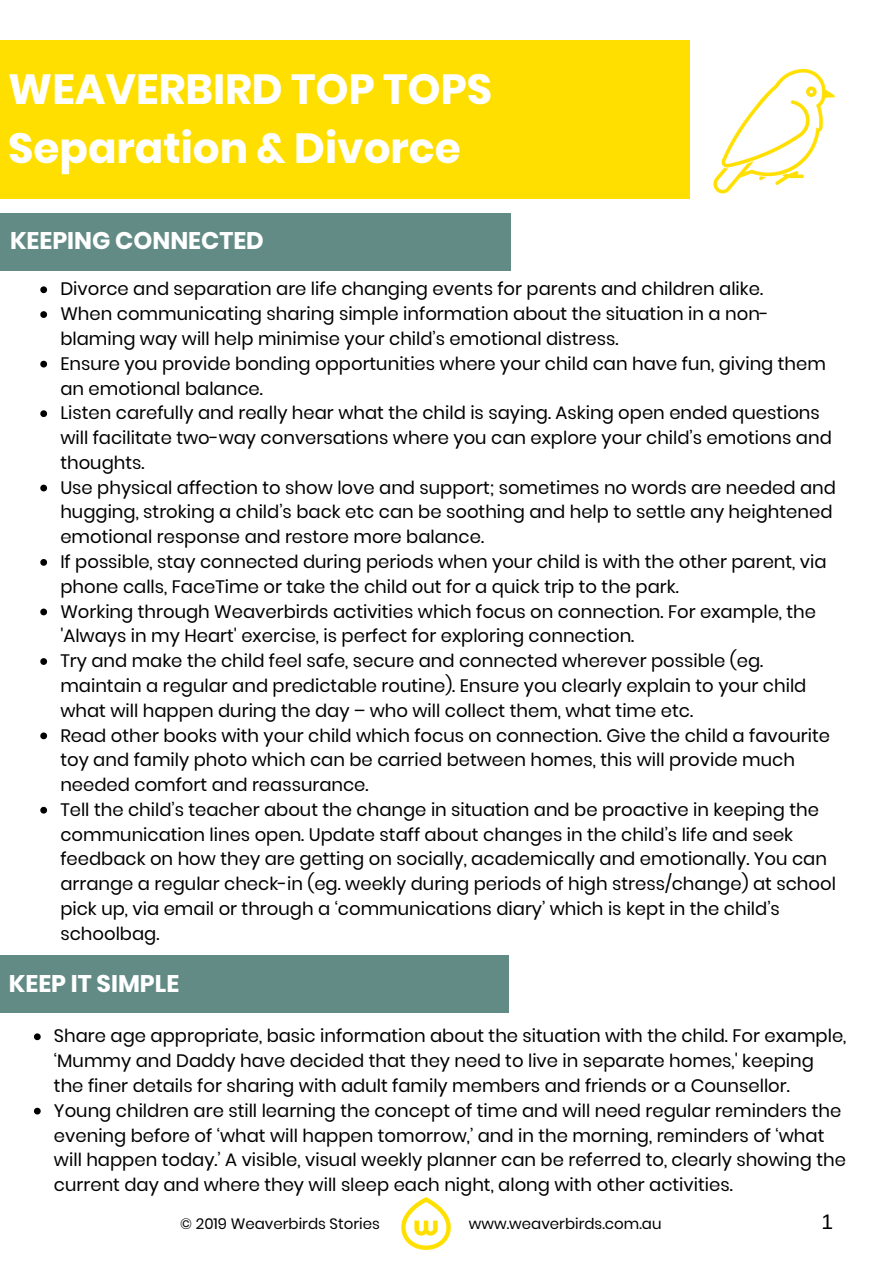
<style>
.page{position:relative;width:894px;height:1264px;background:#fff}
.page>*{position:absolute;margin:0;border:0;box-sizing:border-box;transform-origin:0 0}
.t1{font:700 42px/58.5px "Poppins";color:#fff}
.t2{font:700 24px "Poppins";color:#fff}
.t3{font:21px "Arimo";color:#000}
.t4{font:18px/24.8px "Poppins";color:#000}
.t5{font:15px "Poppins";color:#000}
</style>
<div class="page">
<div style="left:0;top:40px;width:689px;height:158px;background:#ffdf00"></div>
<img style="left:689px;top:43px;width:146px;height:156px">
<div style="left:0;top:214px;width:510px;height:57px;background:#628b86"></div>
<svg style="left:40px;top:286px;width:7px;height:7px"></svg>
<svg style="left:40px;top:311px;width:7px;height:7px"></svg>
<svg style="left:40px;top:361px;width:7px;height:6px"></svg>
<svg style="left:40px;top:410px;width:7px;height:7px"></svg>
<svg style="left:40px;top:484px;width:7px;height:7px"></svg>
<svg style="left:40px;top:559px;width:7px;height:6px"></svg>
<svg style="left:40px;top:608px;width:7px;height:7px"></svg>
<svg style="left:40px;top:658px;width:7px;height:7px"></svg>
<svg style="left:40px;top:732px;width:7px;height:7px"></svg>
<svg style="left:40px;top:806px;width:7px;height:7px"></svg>
<div style="left:0;top:955px;width:508px;height:57px;background:#628b86"></div>
<svg style="left:34px;top:1033px;width:7px;height:7px"></svg>
<svg style="left:34px;top:1107px;width:7px;height:7px"></svg>
<img style="left:401px;top:1197px;width:50px;height:53px">
<h1 class="t1" style="left:8px;top:60px;width:485px">WEAVERBIRD TOP TOPS<br>Separation &amp; Divorce</h1>
<h2 class="t2" style="left:10px;top:224px;width:255px">KEEPING CONNECTED</h2>
<p class="t4" style="left:60px;top:277px;width:776px">Divorce and separation are life changing events for parents and children alike.<br>When communicating sharing simple information about the situation in a non&shy;blaming way will help minimise your child’s emotional distress.<br>Ensure you provide bonding opportunities where your child can have fun, giving them an emotional balance.<br>Listen carefully and really hear what the child is saying. Asking open ended questions will facilitate two-way conversations where you can explore your child’s emotions and thoughts.<br>Use physical affection to show love and support; sometimes no words are needed and hugging, stroking a child’s back etc can be soothing and help to settle any heightened emotional response and restore more balance.<br>If possible, stay connected during periods when your child is with the other parent, via phone calls, FaceTime or take the child out for a quick trip to the park.<br>Working through Weaverbirds activities which focus on connection. For example, the 'Always in my Heart' exercise, is perfect for exploring connection.<br>Try and make the child feel safe, secure and connected wherever possible (eg. maintain a regular and predictable routine). Ensure you clearly explain to your child what will happen during the day – who will collect them, what time etc.<br>Read other books with your child which focus on connection. Give the child a favourite toy and family photo which can be carried between homes, this will provide much needed comfort and reassurance.<br>Tell the child’s teacher about the change in situation and be proactive in keeping the communication lines open. Update staff about changes in the child’s life and seek feedback on how they are getting on socially, academically and emotionally. You can arrange a regular check-in (eg. weekly during periods of high stress/change) at school pick up, via email or through a ‘communications diary’ which is kept in the child’s schoolbag.</p>
<h2 class="t2" style="left:9px;top:966px;width:172px">KEEP IT SIMPLE</h2>
<p class="t4" style="left:54px;top:1023px;width:793px">Share age appropriate, basic information about the situation with the child. For example, ‘Mummy and Daddy have decided that they need to live in separate homes,' keeping the finer details for sharing with adult family members and friends or a Counsellor.<br>Young children are still learning the concept of time and will need regular reminders the evening before of ‘what will happen tomorrow,’ and in the morning, reminders of ‘what will happen today.’ A visible, visual weekly planner can be referred to, clearly showing the current day and where they will sleep each night, along with other activities.</p>
<p class="t5" style="left:180px;top:1212px;width:201px">© 2019 Weaverbirds Stories</p>
<p class="t5" style="left:469px;top:1212px;width:194px">www.weaverbirds.com.au</p>
<p class="t3" style="left:821px;top:1209px;width:13px">1</p>
</div>
